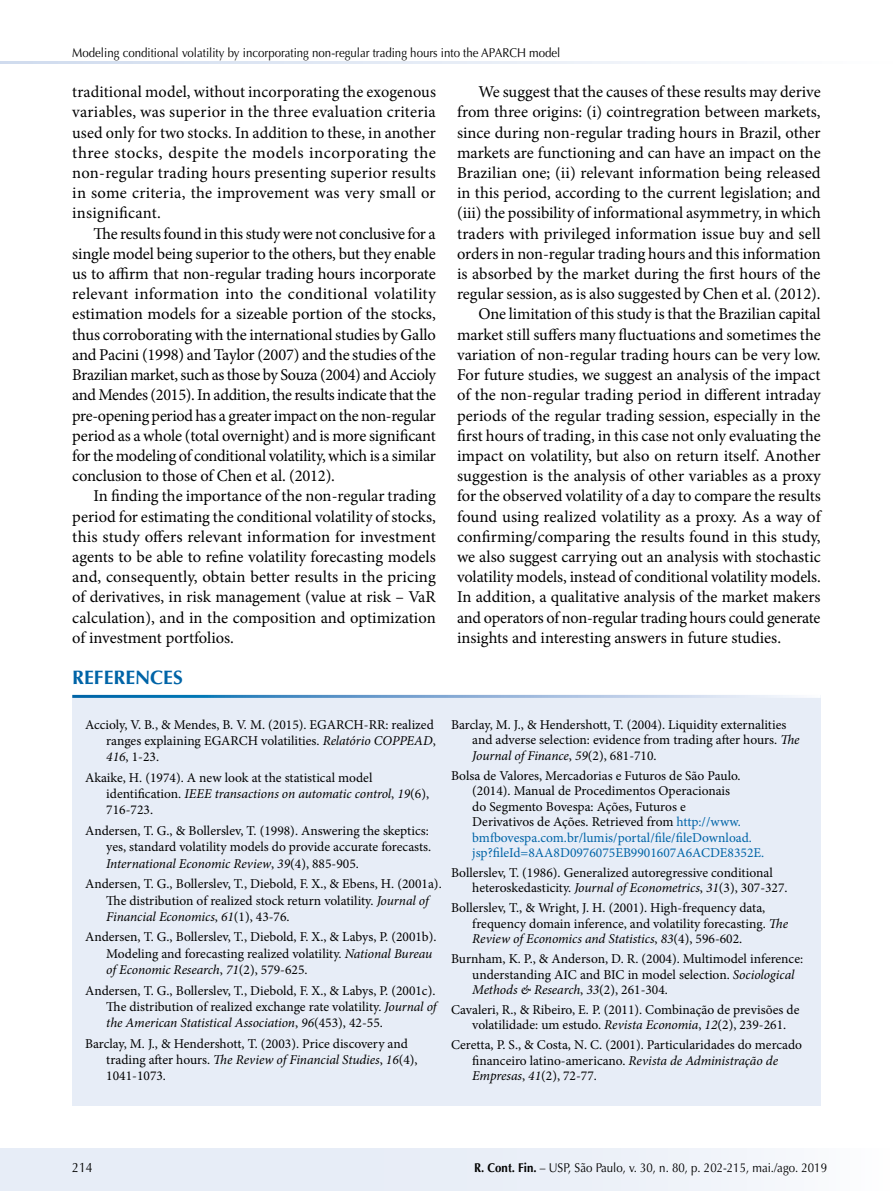
<style>
.page{position:relative;width:893px;height:1191px;background:#fff}
.page>*{position:absolute;margin:0;border:0;box-sizing:border-box;transform-origin:0 0}
.t1{font:700 19.5px "Optima LT Std";color:#0064a7}
.t2{font:16.5px/20.2px "Minion Pro";letter-spacing:-.005em;color:#000;text-align:justify}
.t3{font:13.5px/15.5px "Minion Pro";color:#000}
.t4{font:13.5px "Optima LT Std";color:#000;scale:.9 1}
.t5{font:12.75px "Optima LT Std";color:#000;scale:.9 1}
.s1{font-style:italic}
.s2{color:#0064a7}
.s3{font-weight:700}
.s4{font-style:inherit}
</style>
<div class="page">
<div style="left:0;top:1148px;width:893px;height:43px;background:#e7edf7"></div>
<hr style="left:0;top:61px;width:893px;height:3px;background:#cfdbee">
<div style="left:72px;top:695px;width:749px;height:411px;background:#e7edf7"></div>
<hr style="left:72px;top:695px;width:749px;height:3px;background:#fff">
<p class="t5" style="left:72px;top:45px;width:544px">Modeling conditional volatility by incorporating non-regular trading hours into the APARCH model</p>
<p class="t2" style="left:72px;top:82px;width:365px">traditional model, without incorporating the exogenous variables, was superior in the three evaluation criteria used only for two stocks. In addition to these, in another three stocks, despite the models incorporating the non-regular trading hours presenting superior results in some criteria, the improvement was very small or insignificant.</p>
<p class="t2" style="left:72px;top:223px;width:365px;text-indent:21px">The results found in this study were not conclusive for a single model being superior to the others, but they enable us to affirm that non-regular trading hours incorporate relevant information into the conditional volatility estimation models for a sizeable portion of the stocks, thus corroborating with the international studies by Gallo and Pacini (1998) and Taylor (2007) and the studies of the Brazilian market, such as those by Souza (2004) and Accioly and Mendes (2015). In addition, the results indicate that the pre-opening period has a greater impact on the non-regular period as a whole (total overnight) and is more significant for the modeling of conditional volatility, which is a similar conclusion to those of Chen et al. (2012).</p>
<p class="t2" style="left:72px;top:486px;width:365px;text-indent:21px">In finding the importance of the non-regular trading period for estimating the conditional volatility of stocks, this study offers relevant information for investment agents to be able to refine volatility forecasting models and, consequently, obtain better results in the pricing of derivatives, in risk management (value at risk – VaR calculation), and in the composition and optimization of investment portfolios.</p>
<p class="t1" style="left:72px;top:666px;width:112px">REFERENCES</p>
<p class="t3" style="left:106px;top:716px;width:331px;line-height:16.4px;text-indent:-21px">Accioly, V. B., &amp; Mendes, B. V. M. (2015). EGARCH-RR: realized ranges explaining EGARCH volatilities. <span class="s1">Relatório COPPEAD</span>,<br><span class="s1">416</span>, 1-23.</p>
<p class="t3" style="left:106px;top:769px;width:324px;line-height:16.4px;text-indent:-21px">Akaike, H. (1974). A new look at the statistical model identification. <span class="s1">IEEE transactions on automatic control</span>, <span class="s1">19</span>(6),<br>716-723.</p>
<p class="t3" style="left:106px;top:822px;width:326px;line-height:16.4px;text-indent:-21px">Andersen, T. G., &amp; Bollerslev, T. (1998). Answering the skeptics: yes, standard volatility models do provide accurate forecasts.<br><span class="s1">International Economic Review</span>, <span class="s1">39</span>(4), 885-905.</p>
<p class="t3" style="left:106px;top:876px;width:337px;line-height:16.4px;text-indent:-21px">Andersen, T. G., Bollerslev, T., Diebold, F. X., &amp; Ebens, H. (2001a).<br>The distribution of realized stock return volatility. <span class="s1">Journal of<br>Financial Economics</span>, <span class="s1">61</span>(1), 43-76.</p>
<p class="t3" style="left:106px;top:929px;width:332px;line-height:16.4px;text-indent:-21px">Andersen, T. G., Bollerslev, T., Diebold, F. X., &amp; Labys, P. (2001b).<br>Modeling and forecasting realized volatility. <span class="s1">National Bureau of Economic Research</span>, <span class="s1">71</span>(2), 579-625.</p>
<p class="t3" style="left:106px;top:982px;width:332px;line-height:16.4px;text-align:justify;text-indent:-21px">Andersen, T. G., Bollerslev, T., Diebold, F. X., &amp; Labys, P. (2001c).<br>The distribution of realized exchange rate volatility. <span class="s1">Journal of the American Statistical Association</span>, <span class="s1">96</span>(453), 42-55.</p>
<p class="t3" style="left:106px;top:1035px;width:313px;line-height:16.4px;text-indent:-21px">Barclay, M. J., &amp; Hendershott, T. (2003). Price discovery and trading after hours. <span class="s1">The Review of Financial Studies</span>, <span class="s1">16</span>(4),<br>1041-1073.</p>
<p class="t2" style="left:478px;top:82px;width:344px">We suggest that the causes of these results may derive</p>
<p class="t2" style="left:457px;top:102px;width:365px">from three origins: (i) cointregration between markets,</p>
<p class="t2" style="left:457px;top:122px;width:365px">since during non-regular trading hours in Brazil, other</p>
<p class="t2" style="left:457px;top:142px;width:365px">markets are functioning and can have an impact on the</p>
<p class="t2" style="left:457px;top:163px;width:365px">Brazilian one; (ii) relevant information being released</p>
<p class="t2" style="left:457px;top:183px;width:365px">in this period, according to the current legislation; and</p>
<p class="t2" style="left:457px;top:203px;width:365px">(iii) the possibility of informational asymmetry, in which</p>
<p class="t2" style="left:457px;top:223px;width:365px">traders with privileged information issue buy and sell</p>
<p class="t2" style="left:457px;top:243px;width:365px">orders in non-regular trading hours and this information</p>
<p class="t2" style="left:457px;top:264px;width:365px">is absorbed by the market during the first hours of the</p>
<p class="t2" style="left:457px;top:284px;width:365px">regular session, as is also suggested by Chen et al. (2012).</p>
<p class="t2" style="left:478px;top:304px;width:344px">One limitation of this study is that the Brazilian capital</p>
<p class="t2" style="left:457px;top:324px;width:365px">market still suffers many fluctuations and sometimes the</p>
<p class="t2" style="left:457px;top:344px;width:365px">variation of non-regular trading hours can be very low.</p>
<p class="t2" style="left:457px;top:365px;width:365px">For future studies, we suggest an analysis of the impact</p>
<p class="t2" style="left:457px;top:385px;width:365px">of the non-regular trading period in different intraday</p>
<p class="t2" style="left:457px;top:405px;width:365px">periods of the regular trading session, especially in the</p>
<p class="t2" style="left:457px;top:425px;width:365px">first hours of trading, in this case not only evaluating the</p>
<p class="t2" style="left:457px;top:445px;width:365px">impact on volatility, but also on return itself. Another</p>
<p class="t2" style="left:457px;top:466px;width:365px">suggestion is the analysis of other variables as a proxy</p>
<p class="t2" style="left:457px;top:486px;width:365px">for the observed volatility of a day to compare the results</p>
<p class="t2" style="left:457px;top:506px;width:365px">found using realized volatility as a proxy. As a way of</p>
<p class="t2" style="left:457px;top:526px;width:365px">confirming/comparing the results found in this study,</p>
<p class="t2" style="left:457px;top:546px;width:365px">we also suggest carrying out an analysis with stochastic</p>
<p class="t2" style="left:457px;top:567px;width:365px">volatility models, instead of conditional volatility models.</p>
<p class="t2" style="left:457px;top:587px;width:365px">In addition, a qualitative analysis of the market makers</p>
<p class="t2" style="left:457px;top:607px;width:365px">and operators of non-regular trading hours could generate</p>
<p class="t2" style="left:457px;top:627px;width:325px">insights and interesting answers in future studies.</p>
<p class="t3" style="left:472px;top:716px;width:329px;text-indent:-21px">Barclay, M. J., &amp; Hendershott, T. (2004). Liquidity externalities and adverse selection: evidence from trading after hours. <span class="s1">The<br>Journal of Finance</span>, <span class="s1">59</span>(2), 681-710.</p>
<p class="t3" style="left:472px;top:767px;width:293px;text-indent:-21px">Bolsa de Valores, Mercadorias e Futuros de São Paulo. (2014). Manual de Procedimentos Operacionais<br>do Segmento Bovespa: Ações, Futuros e<br>Derivativos de Ações. Retrieved from <span class="s2">http://www. bmfbovespa.com.br/lumis/portal/file/fileDownload. jsp?fileId=8AA8D0976075EB9901607A6ACDE8352E.</span></p>
<p class="t3" style="left:472px;top:865px;width:317px;text-indent:-21px">Bollerslev, T. (1986). Generalized autoregressive conditional heteroskedasticity. <span class="s1">Journal of Econometrics</span>, <span class="s1">31</span>(3), 307-327.</p>
<p class="t3" style="left:472px;top:900px;width:317px;text-indent:-21px">Bollerslev, T., &amp; Wright, J. H. (2001). High-frequency data, frequency domain inference, and volatility forecasting. <span class="s1">The<br>Review of Economics and Statistics</span>, <span class="s1">83</span>(4), 596-602.</p>
<p class="t3" style="left:472px;top:951px;width:332px;text-indent:-21px">Burnham, K. P., &amp; Anderson, D. R. (2004). Multimodel inference: understanding AIC and BIC in model selection. <span class="s1">Sociological<br>Methods &amp; Research</span>, <span class="s1">33</span>(2), 261-304.</p>
<p class="t3" style="left:472px;top:1001px;width:329px;text-indent:-21px">Cavaleri, R., &amp; Ribeiro, E. P. (2011). Combinação de previsões de volatilidade: um estudo. <span class="s1">Revista Economia</span>, <span class="s1">12</span>(2), 239-261.</p>
<p class="t3" style="left:472px;top:1037px;width:331px;text-indent:-21px">Ceretta, P. S., &amp; Costa, N. C. (2001). Particularidades do mercado financeiro latino-americano. <span class="s1">Revista de Administração de<br>Empresas</span>, <span class="s1">41</span>(2), 72-77.</p>
<p class="t4" style="left:72px;top:1160px;width:24px">214</p>
<p class="t5" style="left:474px;top:1160px;width:394px"><span class="s3">R. Cont. Fin.</span> – USP, São Paulo, v. 30, n. 80, p. 202-<span class="s4">215</span>, mai./ago. 2019</p>
</div>
